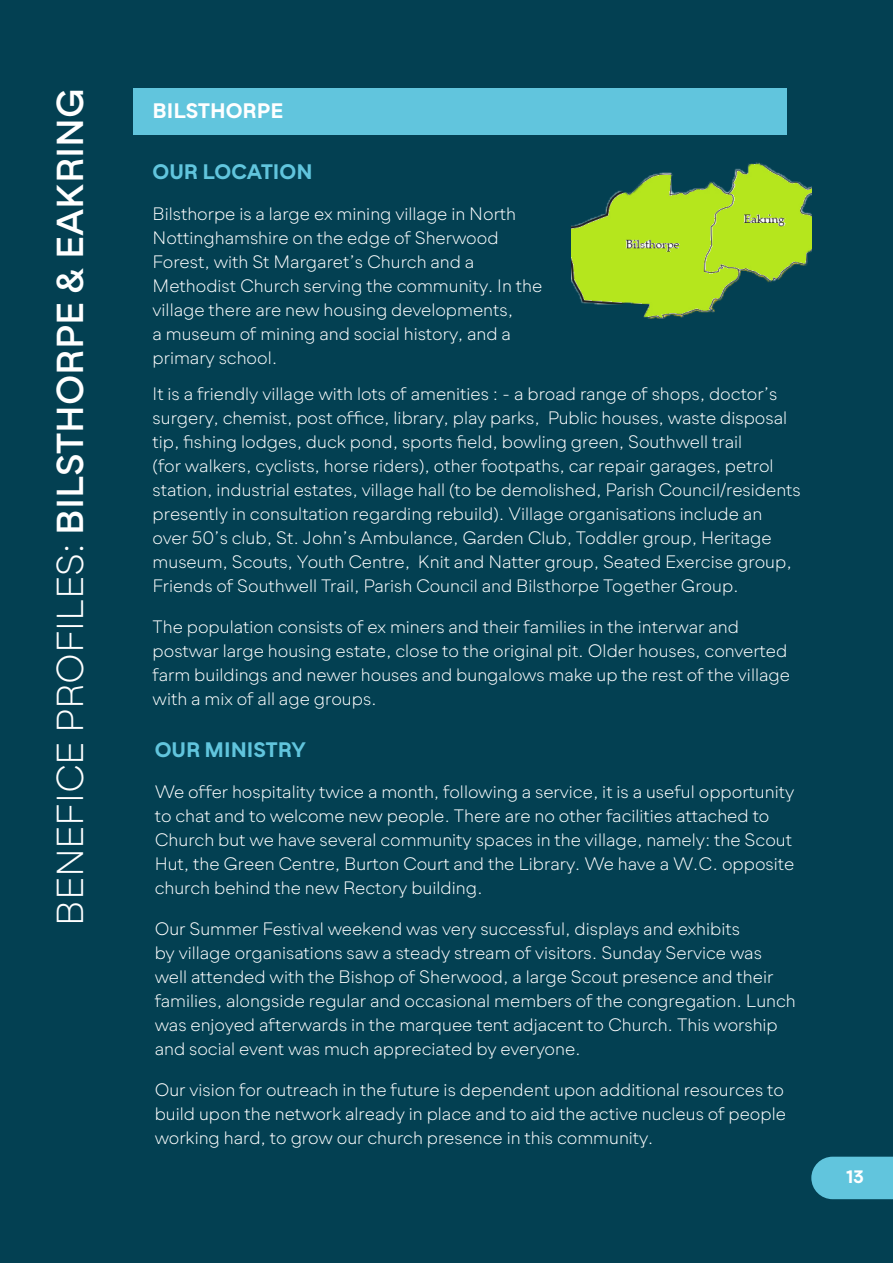
<style>
.page{position:relative;width:893px;height:1263px;background:#034052}
.page>*{position:absolute;margin:0;border:0;box-sizing:border-box;transform-origin:0 0}
.t1{font:500 37.5px "Gramatika";color:#fff}
.t2{font:700 21px "Gramatika";color:#61c5dd}
.t3{font:700 21px "Gramatika";color:#fff}
.t4{font:300 18px/24px "Gramatika";color:#fff}
.t5{font:700 18px "Gramatika";color:#fff}
.s1{font-weight:300}
</style>
<div class="page">
<div style="left:134px;top:88px;width:653px;height:47px;background:#61c5dd"></div>
<div style="left:811px;top:1157px;width:82px;height:42px;background:#61c5dd"></div>
<img style="left:572px;top:162px;width:239px;height:157px">
<p class="t1" style="left:42px;top:926px;width:839px;rotate:-90deg"><span class="s1">BENEFICE PROFILES:</span> BILSTHORPE &amp; EAKRING</p>
<p class="t3" style="left:153px;top:95px;width:132px">BILSTHORPE</p>
<p class="t2" style="left:153px;top:156px;width:162px">OUR LOCATION</p>
<p class="t4" style="left:153px;top:202px;width:391px">Bilsthorpe is a large ex mining village in North Nottinghamshire on the edge of Sherwood Forest, with St Margaret’s Church and a Methodist Church serving the community. In the village there are new housing developments,<br>a museum of mining and social history, and a primary school.</p>
<p class="t4" style="left:153px;top:382px;width:650px">It is a friendly village with lots of amenities : - a broad range of shops, doctor’s surgery, chemist, post office, library, play parks, Public houses, waste disposal tip, fishing lodges, duck pond, sports field, bowling green, Southwell trail<br>(for walkers, cyclists, horse riders), other footpaths, car repair garages, petrol station, industrial estates, village hall (to be demolished, Parish Council/residents presently in consultation regarding rebuild). Village organisations include an over 50’s club, St. John’s Ambulance, Garden Club, Toddler group, Heritage museum, Scouts, Youth Centre, Knit and Natter group, Seated Exercise group, Friends of Southwell Trail, Parish Council and Bilsthorpe Together Group.</p>
<p class="t4" style="left:153px;top:615px;width:639px">The population consists of ex miners and their families in the interwar and postwar large housing estate, close to the original pit. Older houses, converted farm buildings and newer houses and bungalows make up the rest of the village with a mix of all age groups.</p>
<p class="t2" style="left:155px;top:734px;width:153px">OUR MINISTRY</p>
<p class="t4" style="left:155px;top:780px;width:641px">We offer hospitality twice a month, following a service, it is a useful opportunity to chat and to welcome new people. There are no other facilities attached to Church but we have several community spaces in the village, namely: the Scout Hut, the Green Centre, Burton Court and the Library. We have a W.C. opposite church behind the new Rectory building.</p>
<p class="t4" style="left:155px;top:917px;width:643px">Our Summer Festival weekend was very successful, displays and exhibits<br>by village organisations saw a steady stream of visitors. Sunday Service was well attended with the Bishop of Sherwood, a large Scout presence and their families, alongside regular and occasional members of the congregation. Lunch was enjoyed afterwards in the marquee tent adjacent to Church. This worship and social event was much appreciated by everyone.</p>
<p class="t4" style="left:155px;top:1078px;width:633px;text-align:justify">Our vision for outreach in the future is dependent upon additional resources to build upon the network already in place and to aid the active nucleus of people working hard, to grow our church presence in this community.</p>
<p class="t5" style="left:846px;top:1164px;width:19px">13</p>
</div>
